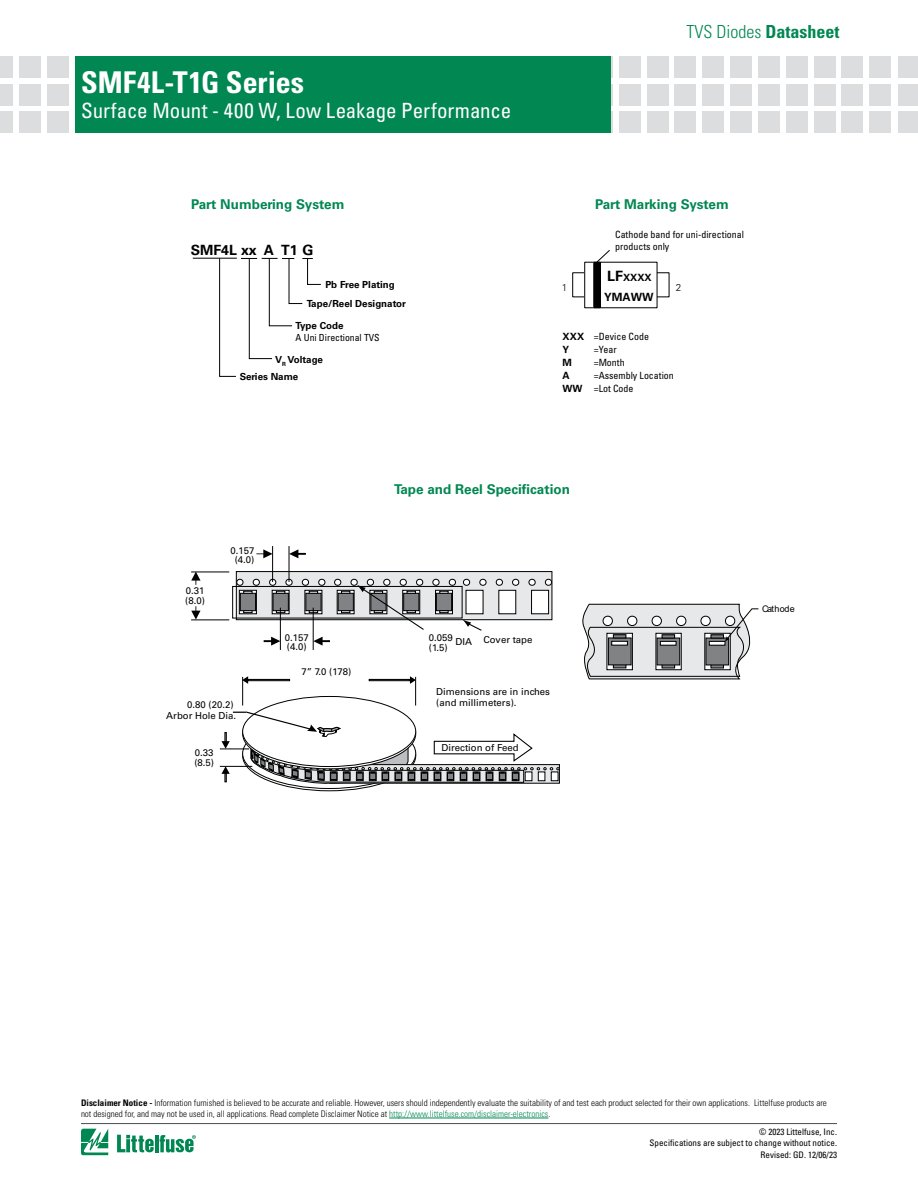
<style>
.page{position:relative;width:918px;height:1188px;background:#fff}
.page>*{position:absolute;margin:0;border:0;box-sizing:border-box;transform-origin:0 0}
.t1{font:700 condensed 30px "Univers LT Std";letter-spacing:.005em;color:#fff}
.t2{font:condensed 21px "Univers LT Std";letter-spacing:-.005em;color:#fff}
.t3{font:300 condensed 18px "Univers LT Std";color:#008752}
.t4{font:700 14.1px "Univers LT Std";color:#000}
.t5{font:700 13.5px "Univers LT Std";color:#008752}
.t6{font:700 11.4px "Univers LT Std";color:#000}
.t7{font:condensed 9.9px/12.8px "Univers LT Std";color:#000}
.t8{font:700 9.9px "Univers LT Std";color:#000}
.t9{font:300 9.9px "Univers LT Std";color:#000}
.t10{font:700 9.75px "Univers LT Std";color:#000}
.t11{font:condensed 9.75px "Univers LT Std";color:#000}
.t12{font:9.6px/9.6px "Univers LT Std";color:#000}
.t13{font:300 condensed 9px/10.8px "Univers LT Std";color:#000}
.t14{font:condensed 9px/10.8px "Univers LT Std";color:#000;text-align:right}
.t15{font:9px "Arial";letter-spacing:-.005em;color:#000}
.s1{font-weight:700}
.s2{font-size:14.25px}
.s3{font-weight:700;font-stretch:normal}
.s4{color:#008752}
</style>
<div class="page">
<div style="left:870px;top:56px;width:21px;height:21px;background:#dcddde"></div>
<div style="left:870px;top:84px;width:21px;height:21px;background:#dcddde"></div>
<div style="left:870px;top:112px;width:21px;height:21px;background:#dcddde"></div>
<svg style="left:610px;top:56px;width:3px;height:21px"></svg>
<svg style="left:610px;top:84px;width:3px;height:21px"></svg>
<svg style="left:610px;top:112px;width:3px;height:21px"></svg>
<div style="left:619px;top:56px;width:21px;height:21px;background:#dcddde"></div>
<div style="left:619px;top:84px;width:21px;height:21px;background:#dcddde"></div>
<div style="left:619px;top:112px;width:21px;height:21px;background:#dcddde"></div>
<div style="left:647px;top:56px;width:21px;height:21px;background:#dcddde"></div>
<div style="left:647px;top:84px;width:21px;height:21px;background:#dcddde"></div>
<div style="left:647px;top:112px;width:21px;height:21px;background:#dcddde"></div>
<div style="left:675px;top:56px;width:21px;height:21px;background:#dcddde"></div>
<div style="left:675px;top:84px;width:21px;height:21px;background:#dcddde"></div>
<div style="left:675px;top:112px;width:21px;height:21px;background:#dcddde"></div>
<div style="left:703px;top:56px;width:21px;height:21px;background:#dcddde"></div>
<div style="left:703px;top:84px;width:21px;height:21px;background:#dcddde"></div>
<div style="left:703px;top:112px;width:21px;height:21px;background:#dcddde"></div>
<div style="left:730px;top:56px;width:22px;height:21px;background:#dcddde"></div>
<div style="left:730px;top:84px;width:22px;height:21px;background:#dcddde"></div>
<div style="left:730px;top:112px;width:22px;height:21px;background:#dcddde"></div>
<div style="left:786px;top:56px;width:21px;height:21px;background:#dcddde"></div>
<div style="left:786px;top:84px;width:21px;height:21px;background:#dcddde"></div>
<div style="left:786px;top:112px;width:21px;height:21px;background:#dcddde"></div>
<div style="left:758px;top:56px;width:22px;height:21px;background:#dcddde"></div>
<div style="left:758px;top:84px;width:22px;height:21px;background:#dcddde"></div>
<div style="left:758px;top:112px;width:22px;height:21px;background:#dcddde"></div>
<div style="left:814px;top:56px;width:21px;height:21px;background:#dcddde"></div>
<div style="left:814px;top:84px;width:21px;height:21px;background:#dcddde"></div>
<div style="left:814px;top:112px;width:21px;height:21px;background:#dcddde"></div>
<div style="left:842px;top:56px;width:21px;height:21px;background:#dcddde"></div>
<div style="left:842px;top:84px;width:21px;height:21px;background:#dcddde"></div>
<div style="left:842px;top:112px;width:21px;height:21px;background:#dcddde"></div>
<div style="left:898px;top:56px;width:20px;height:21px;background:#dcddde"></div>
<div style="left:898px;top:84px;width:20px;height:21px;background:#dcddde"></div>
<div style="left:898px;top:112px;width:20px;height:21px;background:#dcddde"></div>
<div style="left:75px;top:56px;width:535px;height:77px;background:#008752"></div>
<div style="left:47px;top:56px;width:21px;height:21px;background:#dcddde"></div>
<div style="left:47px;top:84px;width:21px;height:21px;background:#dcddde"></div>
<div style="left:47px;top:112px;width:21px;height:21px;background:#dcddde"></div>
<div style="left:19px;top:56px;width:21px;height:21px;background:#dcddde"></div>
<div style="left:19px;top:84px;width:21px;height:21px;background:#dcddde"></div>
<div style="left:19px;top:112px;width:21px;height:21px;background:#dcddde"></div>
<div style="left:0;top:56px;width:13px;height:21px;background:#dcddde"></div>
<div style="left:0;top:84px;width:13px;height:21px;background:#dcddde"></div>
<div style="left:0;top:112px;width:13px;height:21px;background:#dcddde"></div>
<hr style="left:81px;top:1123px;width:756px;height:1px;background:#4d4d4f">
<svg style="left:81px;top:1129px;width:27px;height:26px"></svg>
<hr style="left:155px;top:1135px;width:3px;height:17px;background:#008752">
<svg style="left:160px;top:1135px;width:36px;height:18px"></svg>
<svg style="left:117px;top:1135px;width:37px;height:17px"></svg>
<hr style="left:389px;top:1118px;width:159px;height:1px;background:#008752">
<svg style="left:582px;top:604px;width:177px;height:75px;background:#bebfbf"></svg>
<hr style="left:193px;top:258px;width:44px;height:1px;background:#000">
<svg style="left:219px;top:258px;width:102px;height:119px"></svg>
<div style="left:236px;top:571px;width:316px;height:49px;background:#e7e8e9;border:1px solid #000"></div>
<svg style="left:496px;top:579px;width:6px;height:6px"></svg>
<div style="left:496px;top:579px;width:7px;height:6px;border:1px solid #000;border-radius:50%"></div>
<svg style="left:513px;top:579px;width:6px;height:6px"></svg>
<div style="left:512px;top:579px;width:7px;height:6px;border:1px solid #000;border-radius:50%"></div>
<svg style="left:529px;top:579px;width:6px;height:6px"></svg>
<div style="left:545px;top:579px;width:7px;height:6px;background:#fff;border-radius:50%"></div>
<div style="left:545px;top:579px;width:7px;height:6px;border:1px solid #000;border-radius:50%"></div>
<div style="left:499px;top:590px;width:17px;height:24px;background:#fff"></div>
<div style="left:531px;top:590px;width:18px;height:24px;background:#fff;border:1px solid #000"></div>
<hr style="left:280px;top:608px;width:1px;height:42px;background:#000">
<hr style="left:272px;top:546px;width:1px;height:36px;background:#000">
<hr style="left:313px;top:608px;width:1px;height:42px;background:#000">
<hr style="left:289px;top:546px;width:1px;height:36px;background:#000">
<hr style="left:191px;top:572px;width:38px;height:1px;background:#000">
<hr style="left:191px;top:620px;width:38px;height:1px;background:#000">
<svg style="left:256px;top:549px;width:17px;height:9px"></svg>
<svg style="left:289px;top:549px;width:17px;height:9px"></svg>
<svg style="left:191px;top:572px;width:10px;height:13px"></svg>
<svg style="left:191px;top:606px;width:10px;height:14px"></svg>
<svg style="left:368px;top:676px;width:48px;height:30px"></svg>
<svg style="left:242px;top:676px;width:49px;height:30px"></svg>
<div style="left:243px;top:696px;width:173px;height:71px;background:#fff;border-radius:50%"></div>
<svg style="left:220px;top:712px;width:340px;height:72px"></svg>
<svg style="left:232px;top:579px;width:254px;height:67px"></svg>
<div style="left:594px;top:262px;width:6px;height:46px;background:#000"></div>
<svg style="left:597px;top:250px;width:13px;height:13px"></svg>
<h1 class="t1" style="left:81px;top:64px;width:225px">SMF4L-T1G Series</h1>
<h2 class="t2" style="left:81px;top:97px;width:432px">Surface Mount - 400 W, Low Leakage Performance</h2>
<h3 class="t3" style="left:686px;top:21px;width:154px">TVS Diodes <span class="s1">Datasheet</span></h3>
<h3 class="t5" style="left:191px;top:196px;width:155px">Part Numbering System</h3>
<h3 class="t5" style="left:595px;top:196px;width:135px">Part Marking System</h3>
<h3 class="t4" style="left:191px;top:241px;width:68px">SMF4L xx</h3>
<h3 class="t4" style="left:264px;top:241px;width:51px">A T1 G</h3>
<p class="t10" style="left:325px;top:279px;width:71px">Pb Free Plating</p>
<p class="t10" style="left:307px;top:298px;width:101px">Tape/Reel Designator</p>
<p class="t10" style="left:296px;top:320px;width:49px">Type Code</p>
<p class="t11" style="left:296px;top:331px;width:86px">A Uni Directional TVS</p>
<p class="t10" style="left:275px;top:354px;width:49px">V<sub>R</sub> Voltage</p>
<p class="t10" style="left:240px;top:371px;width:60px">Series Name</p>
<p class="t7" style="left:615px;top:229px;width:130px;line-height:12px">Cathode band for uni-directional products only</p>
<p class="t8" style="left:607px;top:272px;width:46px"><span class="s2">LF</span>XXXX</p>
<p class="t9" style="left:562px;top:282px;width:7px">1</p>
<p class="t9" style="left:676px;top:282px;width:7px">2</p>
<p class="t6" style="left:604px;top:290px;width:51px">YMAWW</p>
<p class="t7" style="left:563px;top:330px;width:88px"><span class="s3">XXX</span> =Device Code<br><span class="s3">Y</span></p>
<p class="t7" style="left:594px;top:343px;width:25px">=Year</p>
<p class="t8" style="left:563px;top:357px;width:11px">M</p>
<p class="t7" style="left:594px;top:356px;width:32px">=Month</p>
<p class="t8" style="left:563px;top:370px;width:9px">A</p>
<p class="t7" style="left:563px;top:369px;width:113px;text-indent:31px">=Assembly Location<br><span class="s3">WW</span> =Lot Code</p>
<p class="t12" style="left:185px;top:586px;width:21px">0.31 (8.0)</p>
<p class="t12" style="left:231px;top:545px;width:25px;text-align:center">0.157 (4.0)</p>
<p class="t12" style="left:166px;top:699px;width:71px;line-height:11.6px;text-align:right">0.80 (20.2)<br>Arbor Hole Dia.</p>
<p class="t12" style="left:194px;top:748px;width:21px">0.33 (8.5)</p>
<p class="t12" style="left:285px;top:633px;width:25px">0.157 (4.0)</p>
<p class="t12" style="left:302px;top:667px;width:51px">7” 7.0 (178)</p>
<h3 class="t5" style="left:394px;top:481px;width:177px">Tape and Reel Specification</h3>
<p class="t12" style="left:429px;top:633px;width:45px">0.059 DIA (1.5)</p>
<p class="t12" style="left:484px;top:635px;width:50px">Cover tape</p>
<p class="t12" style="left:436px;top:686px;width:115px;line-height:11.6px">Dimensions are in inches (and millimeters).</p>
<p class="t12" style="left:442px;top:743px;width:79px">Direction of Feed</p>
<p class="t15" style="left:762px;top:603px;width:34px">Cathode</p>
<p class="t13" style="left:81px;top:1098px;width:747px"><span class="s1">Disclaimer Notice -</span> Information furnished is believed to be accurate and reliable. However, users should independently evaluate the suitability of and test each product selected for their own applications. Littelfuse products are not designed for, and may not be used in, all applications. Read complete Disclaimer Notice at <span class="s4">http://www.littelfuse.com/disclaimer-electronics</span>.</p>
<p class="t14" style="left:650px;top:1126px;width:189px">© 2023 Littelfuse, Inc.<br>Specifications are subject to change without notice.</p>
<p class="t14" style="left:761px;top:1149px;width:78px">Revised: GD. 12/06/23</p>
</div>
